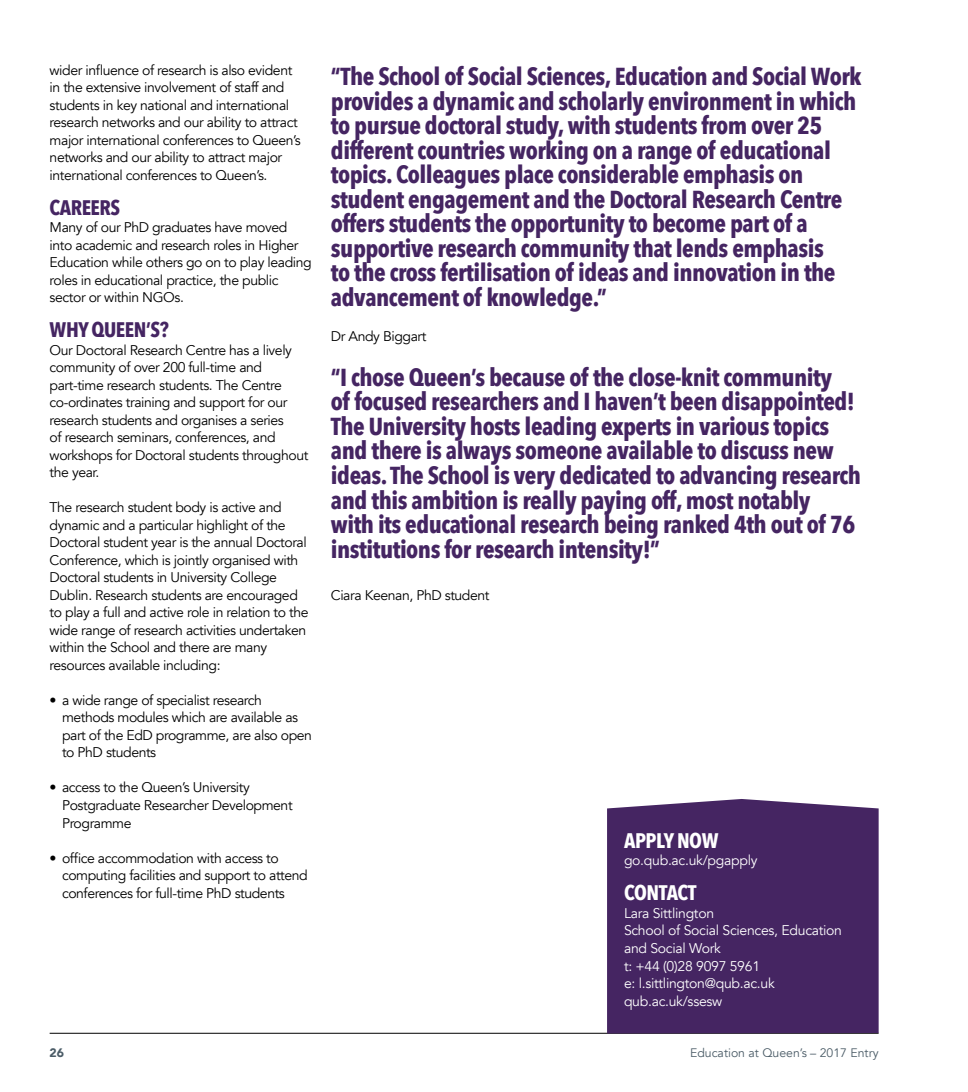
<style>
.page{position:relative;width:968px;height:1092px;background:#fff}
.page>*{position:absolute;margin:0;border:0;box-sizing:border-box;transform-origin:0 0}
.t1{font:700 24.5px/24.5px "Avenir Next Condensed";letter-spacing:-.02em;color:#452562}
.t2{font:700 21px "Avenir Next Condensed";letter-spacing:-.02em;color:#452562}
.t3{font:700 21px "Avenir Next Condensed";letter-spacing:-.02em;color:#fff}
.t4{font:14px/17.5px "Avenir";letter-spacing:-.03em;color:#000}
.t5{font:14px/17.5px "Avenir";letter-spacing:-.02em;color:#fff}
.t6{font:12.25px "Avenir";color:#4b5c67}
.t7{font:900 12.25px "Avenir";color:#4b5c67}
</style>
<div class="page">
<hr style="left:50px;top:1032px;width:828px;height:1px;background:#000">
<div style="left:607px;top:799px;width:271px;height:234px;background:#452562"></div>
<p class="t4" style="left:50px;top:61px;width:253px">wider influence of research is also evident in the extensive involvement of staff and students in key national and international research networks and our ability to attract major international conferences to Queen’s networks and our ability to attract major international conferences to Queen’s.</p>
<h2 class="t2" style="left:50px;top:194px;width:72px">CAREERS</h2>
<p class="t4" style="left:50px;top:219px;width:263px">Many of our PhD graduates have moved into academic and research roles in Higher Education while others go on to play leading roles in educational practice, the public sector or within NGOs.</p>
<h2 class="t2" style="left:50px;top:317px;width:121px">WHY QUEEN’S?</h2>
<p class="t4" style="left:50px;top:341px;width:260px">Our Doctoral Research Centre has a lively community of over 200 full-time and part-time research students. The Centre co-ordinates training and support for our research students and organises a series<br>of research seminars, conferences, and workshops for Doctoral students throughout the year.</p>
<p class="t4" style="left:50px;top:499px;width:260px">The research student body is active and dynamic and a particular highlight of the Doctoral student year is the annual Doctoral Conference, which is jointly organised with Doctoral students in University College Dublin. Research students are encouraged to play a full and active role in relation to the wide range of research activities undertaken within the School and there are many resources available including:</p>
<p class="t4" style="left:62px;top:691px;width:251px;text-indent:-12px">• a wide range of specialist research methods modules which are available as part of the EdD programme, are also open to PhD students</p>
<p class="t4" style="left:62px;top:779px;width:232px;text-indent:-12px">• access to the Queen’s University<br>Postgraduate Researcher Development<br>Programme</p>
<p class="t4" style="left:62px;top:849px;width:247px;text-indent:-12px">• office accommodation with access to computing facilities and support to attend conferences for full-time PhD students</p>
<p class="t1" style="left:331px;top:64px;width:532px">“The School of Social Sciences, Education and Social Work provides a dynamic and scholarly environment in which to pursue doctoral study, with students from over 25 different countries working on a range of educational topics. Colleagues place considerable emphasis on student engagement and the Doctoral Research Centre offers students the opportunity to become part of a supportive research community that lends emphasis<br>to the cross fertilisation of ideas and innovation in the advancement of knowledge.”</p>
<p class="t4" style="left:331px;top:327px;width:97px">Dr Andy Biggart</p>
<p class="t1" style="left:331px;top:365px;width:531px">“I chose Queen’s because of the close-knit community<br>of focused researchers and I haven’t been disappointed!<br>The University hosts leading experts in various topics and there is always someone available to discuss new ideas. The School is very dedicated to advancing research and this ambition is really paying off, most notably<br>with its educational research being ranked 4th out of 76 institutions for research intensity!”</p>
<p class="t4" style="left:331px;top:586px;width:160px">Ciara Keenan, PhD student</p>
<h2 class="t3" style="left:624px;top:827px;width:96px">APPLY NOW</h2>
<p class="t5" style="left:624px;top:852px;width:135px">go.qub.ac.uk/pgapply</p>
<h2 class="t3" style="left:624px;top:880px;width:74px">CONTACT</h2>
<p class="t5" style="left:624px;top:904px;width:219px">Lara Sittlington<br>School of Social Sciences, Education and Social Work<br>t: +44 (0)28 9097 5961<br>e: l.sittlington@qub.ac.uk qub.ac.uk/ssesw</p>
<p class="t7" style="left:50px;top:1041px;width:16px">26</p>
<p class="t6" style="left:690px;top:1044px;width:190px">Education at Queen’s – 2017 Entry</p>
</div>
